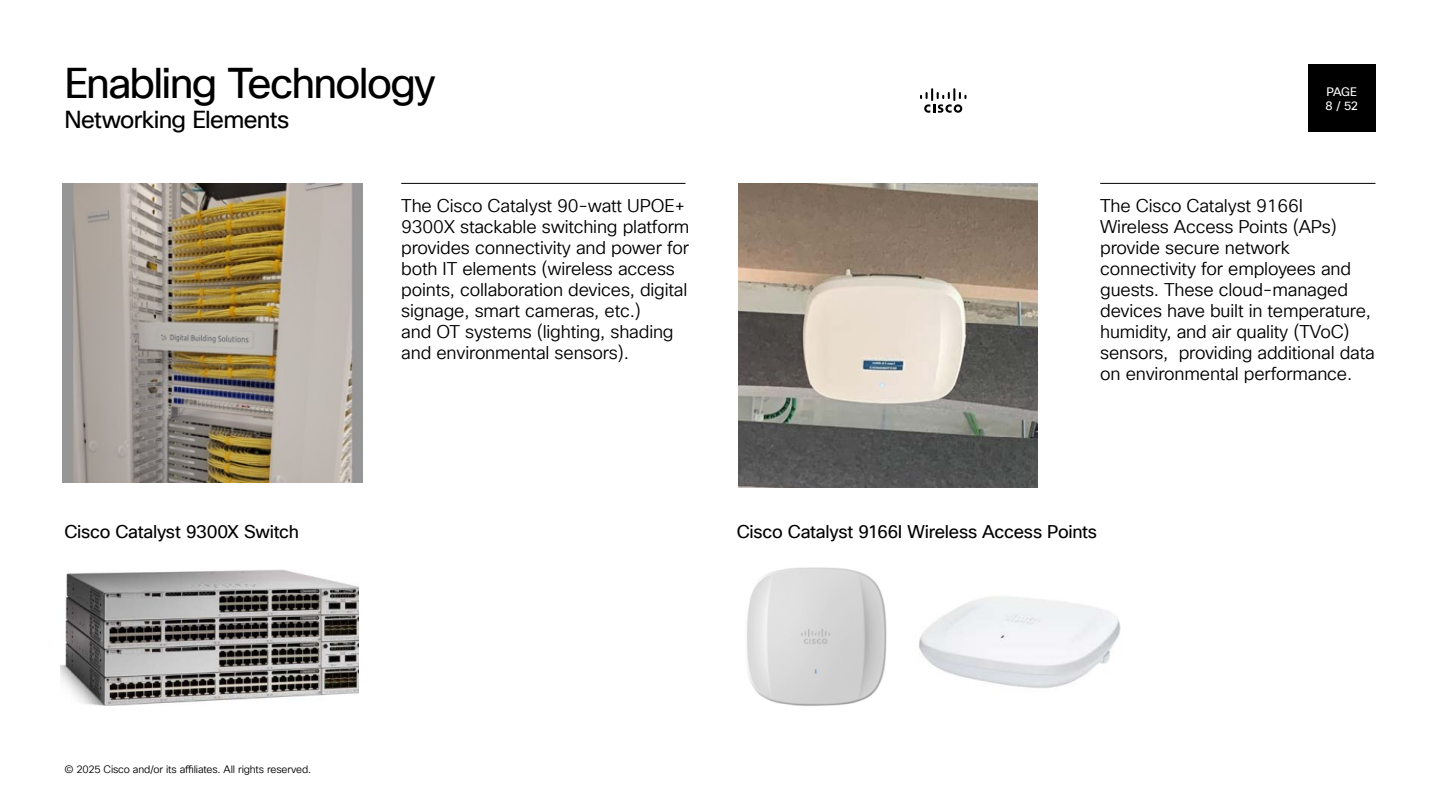
<style>
.page{position:relative;width:1440px;height:810px;background:#fff}
.page>*{position:absolute;margin:0;border:0;box-sizing:border-box;transform-origin:0 0}
.t1{font:42px "Cisco Sans TT";letter-spacing:-.04em;color:#000}
.t2{font:24px "Cisco Sans TT";letter-spacing:-.03em;color:#000}
.t3{font:18px/21px "Cisco Sans TT Light";letter-spacing:-.01em;color:#000}
.t4{font:18px "Cisco Sans TT";letter-spacing:-.02em;color:#000}
.t5{font:12px/13.5px "Cisco Sans TT";letter-spacing:-.04em;color:#fff}
.t6{font:10.5px "Cisco Sans TT Light";letter-spacing:-.015em;color:#000}
</style>
<div class="page">
<img style="left:63px;top:183px;width:300px;height:300px">
<img style="left:60px;top:570px;width:299px;height:135px">
<img style="left:738px;top:183px;width:300px;height:305px">
<hr style="left:401px;top:183px;width:284px;height:1px;background:#000">
<hr style="left:1100px;top:183px;width:276px;height:1px;background:#000">
<img style="left:747px;top:567px;width:140px;height:139px">
<img style="left:919px;top:596px;width:202px;height:92px">
<div style="left:1308px;top:64px;width:68px;height:68px;background:#000"></div>
<svg style="left:920px;top:88px;width:46px;height:25px"></svg>
<h1 class="t1" style="left:64px;top:56px;width:373px">Enabling Technology</h1>
<h2 class="t2" style="left:64px;top:104px;width:226px">Networking Elements</h2>
<p class="t5" style="left:1325px;top:86px;width:34px">PAGE<br>8 / 52</p>
<p class="t3" style="left:401px;top:196px;width:290px">The Cisco Catalyst 90-watt UPOE+ 9300X stackable switching platform provides connectivity and power for both IT elements (wireless access points, collaboration devices, digital signage, smart cameras, etc.)<br>and OT systems (lighting, shading and environmental sensors).</p>
<p class="t3" style="left:1100px;top:196px;width:276px">The Cisco Catalyst 9166I<br>Wireless Access Points (APs) provide secure network connectivity for employees and guests. These cloud-managed devices have built in temperature, humidity, and air quality (TVoC) sensors, providing additional data on environmental performance.</p>
<p class="t4" style="left:64px;top:520px;width:236px">Cisco Catalyst 9300X Switch</p>
<p class="t4" style="left:737px;top:520px;width:362px">Cisco Catalyst 9166I Wireless Access Points</p>
<p class="t6" style="left:64px;top:763px;width:248px">© 2025 Cisco and/or its affiliates. All rights reserved.</p>
</div>
